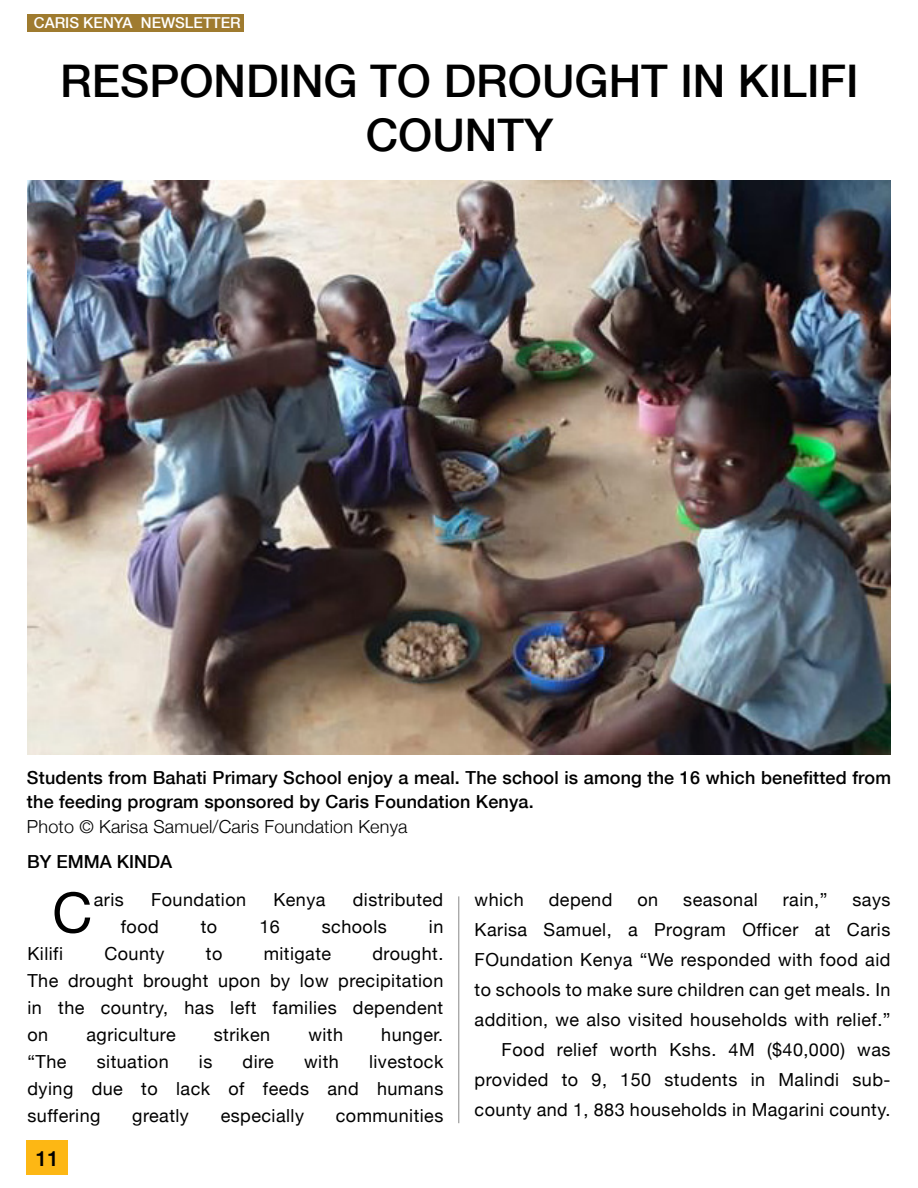
<style>
.page{position:relative;width:918px;height:1188px;background:#fff}
.page>*{position:absolute;margin:0;border:0;box-sizing:border-box;transform-origin:0 0}
.t1{font:55.8px "Helvetica Neue";color:#000}
.t2{font:500 45px/54px "Helvetica Neue";color:#000;text-align:center}
.t3{font:500 21px "Helvetica Neue";color:#000}
.t4{font:18px/30px "Helvetica Neue";letter-spacing:.025em;color:#000;text-align:justify}
.t5{font:500 18px/24px "Helvetica Neue";letter-spacing:.01em;color:#000}
.t6{font:300 18px "Helvetica Neue";letter-spacing:.01em;color:#000}
.t7{font:500 15px "Helvetica Neue";color:#fff}
</style>
<div class="page">
<div style="left:27px;top:15px;width:216px;height:17px;background:#9f7b2f"></div>
<div style="left:27px;top:1140px;width:41px;height:34px;background:#fdb714"></div>
<hr style="left:459px;top:896px;width:1px;height:227px;background:#898989">
<img style="left:27px;top:180px;width:864px;height:575px">
<p class="t7" style="left:34px;top:13px;width:208px">CARIS KENYA NEWSLETTER</p>
<h2 class="t2" style="left:60px;top:53px;width:800px">RESPONDING TO DROUGHT IN KILIFI<br>COUNTY</h2>
<p class="t5" style="left:27px;top:765px;width:866px">Students from Bahati Primary School enjoy a meal. The school is among the 16 which benefitted from the feeding program sponsored by Caris Foundation Kenya.</p>
<p class="t6" style="left:27px;top:815px;width:382px">Photo © Karisa Samuel/Caris Foundation Kenya</p>
<p class="t5" style="left:27px;top:849px;width:147px">BY EMMA KINDA</p>
<h1 class="t1" style="left:52px;top:879px;width:42px">C</h1>
<p class="t4" style="left:94px;top:884px;width:32px">aris</p>
<p class="t4" style="left:151px;top:884px;width:97px">Foundation</p>
<p class="t4" style="left:273px;top:884px;width:54px">Kenya</p>
<p class="t4" style="left:353px;top:884px;width:92px">distributed</p>
<p class="t4" style="left:121px;top:911px;width:40px">food</p>
<p class="t4" style="left:201px;top:911px;width:18px">to</p>
<p class="t4" style="left:259px;top:911px;width:22px">16</p>
<p class="t4" style="left:322px;top:911px;width:67px">schools</p>
<p class="t4" style="left:429px;top:911px;width:16px">in</p>
<p class="t4" style="left:28px;top:938px;width:37px">Kilifi</p>
<p class="t4" style="left:104px;top:938px;width:62px">County</p>
<p class="t4" style="left:206px;top:938px;width:18px">to</p>
<p class="t4" style="left:264px;top:938px;width:69px">mitigate</p>
<p class="t4" style="left:28px;top:939px;width:417px;line-height:27px;text-indent:345px">drought.<br>The drought brought upon by low precipitation in the country, has left families dependent on</p>
<p class="t4" style="left:87px;top:1019px;width:91px">agriculture</p>
<p class="t4" style="left:214px;top:1019px;width:58px">striken</p>
<p class="t4" style="left:308px;top:1019px;width:36px">with</p>
<p class="t4" style="left:381px;top:1019px;width:64px">hunger.</p>
<p class="t4" style="left:28px;top:1047px;width:417px;line-height:27px;text-indent:342px">livestock dying due to lack of feeds and humans suffering</p>
<p class="t4" style="left:28px;top:1046px;width:41px">“The</p>
<p class="t4" style="left:97px;top:1046px;width:73px">situation</p>
<p class="t4" style="left:199px;top:1046px;width:15px">is</p>
<p class="t4" style="left:243px;top:1046px;width:33px">dire</p>
<p class="t4" style="left:304px;top:1046px;width:36px">with</p>
<p class="t4" style="left:132px;top:1100px;width:58px">greatly</p>
<p class="t4" style="left:221px;top:1100px;width:85px">especially</p>
<p class="t4" style="left:336px;top:1100px;width:109px">communities</p>
<p class="t3" style="left:36px;top:1146px;width:25px">11</p>
<p class="t4" style="left:475px;top:884px;width:51px">which</p>
<p class="t4" style="left:549px;top:884px;width:65px">depend</p>
<p class="t4" style="left:637px;top:884px;width:22px">on</p>
<p class="t4" style="left:683px;top:884px;width:76px">seasonal</p>
<p class="t4" style="left:783px;top:884px;width:46px">rain,”</p>
<p class="t4" style="left:475px;top:884px;width:417px;text-align:right">says<br>Karisa Samuel, a Program Officer at Caris FOundation Kenya “We responded with food aid to schools to make sure children can get meals. In addition, we also visited households with relief.” Food relief worth Kshs. 4M ($40,000) was provided to 9, 150 students in Malindi sub&shy;county and 1, 883 households in Magarini county.</p>
</div>
